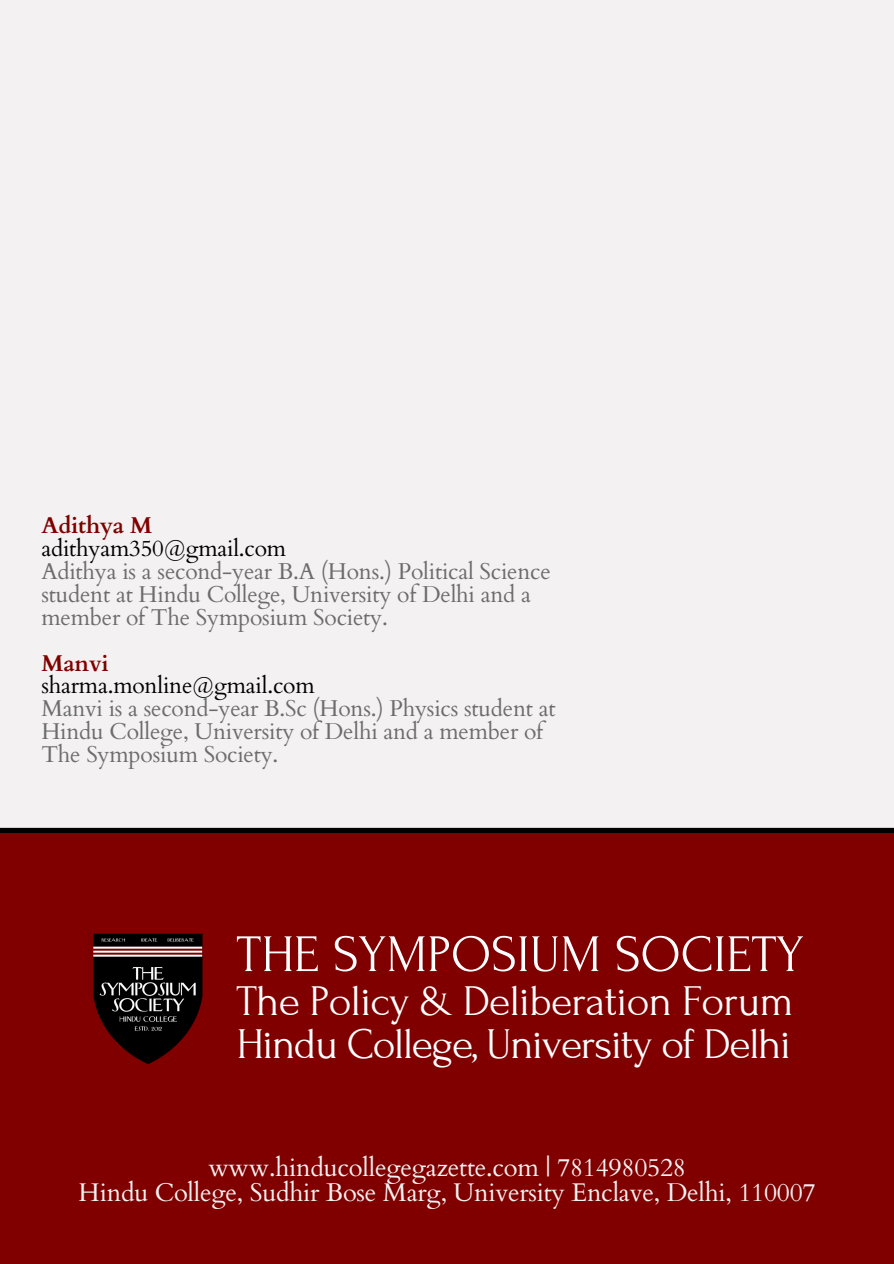
<style>
.page{position:relative;width:894px;height:1264px;background:#fff}
.page>*{position:absolute;margin:0;border:0;box-sizing:border-box;transform-origin:0 0}
.t1{font:52.5px "Forum";color:#fff}
.t2{font:43.8px "Forum";letter-spacing:-.03em;color:#fff}
.t3{font:25.5px "Cardo";letter-spacing:-.01em;color:#f3f1f1}
.t4{font:22.95px/23px "Cardo";letter-spacing:-.01em;color:#6c6c6c}
.t5{font:22.95px "Cardo";letter-spacing:-.01em;color:#000}
.t6{font:700 22.95px "Cardo";letter-spacing:-.01em;color:#800000}
</style>
<div class="page">
<div style="left:0;top:0;width:893px;height:1263px;background:#f3f1f1"></div>
<div style="left:0;top:830px;width:893px;height:433px;background:#800000"></div>
<svg style="left:0;top:827px;width:893px;height:6px;background:#232323"></svg>
<img style="left:93px;top:933px;width:110px;height:131px">
<p class="t6" style="left:41px;top:510px;width:112px">Adithya M</p>
<p class="t5" style="left:41px;top:533px;width:246px">adithyam350@gmail.com</p>
<p class="t4" style="left:41px;top:560px;width:511px">Adithya is a second-year B.A (Hons.) Political Science student at Hindu College, University of Delhi and a member of The Symposium Society.</p>
<p class="t6" style="left:41px;top:648px;width:69px">Manvi</p>
<p class="t5" style="left:41px;top:670px;width:275px">sharma.monline@gmail.com</p>
<p class="t4" style="left:41px;top:697px;width:515px">Manvi is a second-year B.Sc (Hons.) Physics student at<br>Hindu College, University of Delhi and a member of<br>The Symposium Society.</p>
<p class="t1" style="left:236px;top:926px;width:569px">THE SYMPOSIUM SOCIETY</p>
<p class="t2" style="left:236px;top:977px;width:558px">The Policy &amp; Deliberation Forum</p>
<p class="t2" style="left:236px;top:1020px;width:556px">Hindu College, University of Delhi</p>
<p class="t3" style="left:208px;top:1150px;width:479px">www.hinducollegegazette.com | 7814980528</p>
<p class="t3" style="left:79px;top:1176px;width:738px">Hindu College, Sudhir Bose Marg, University Enclave, Delhi, 110007</p>
</div>
